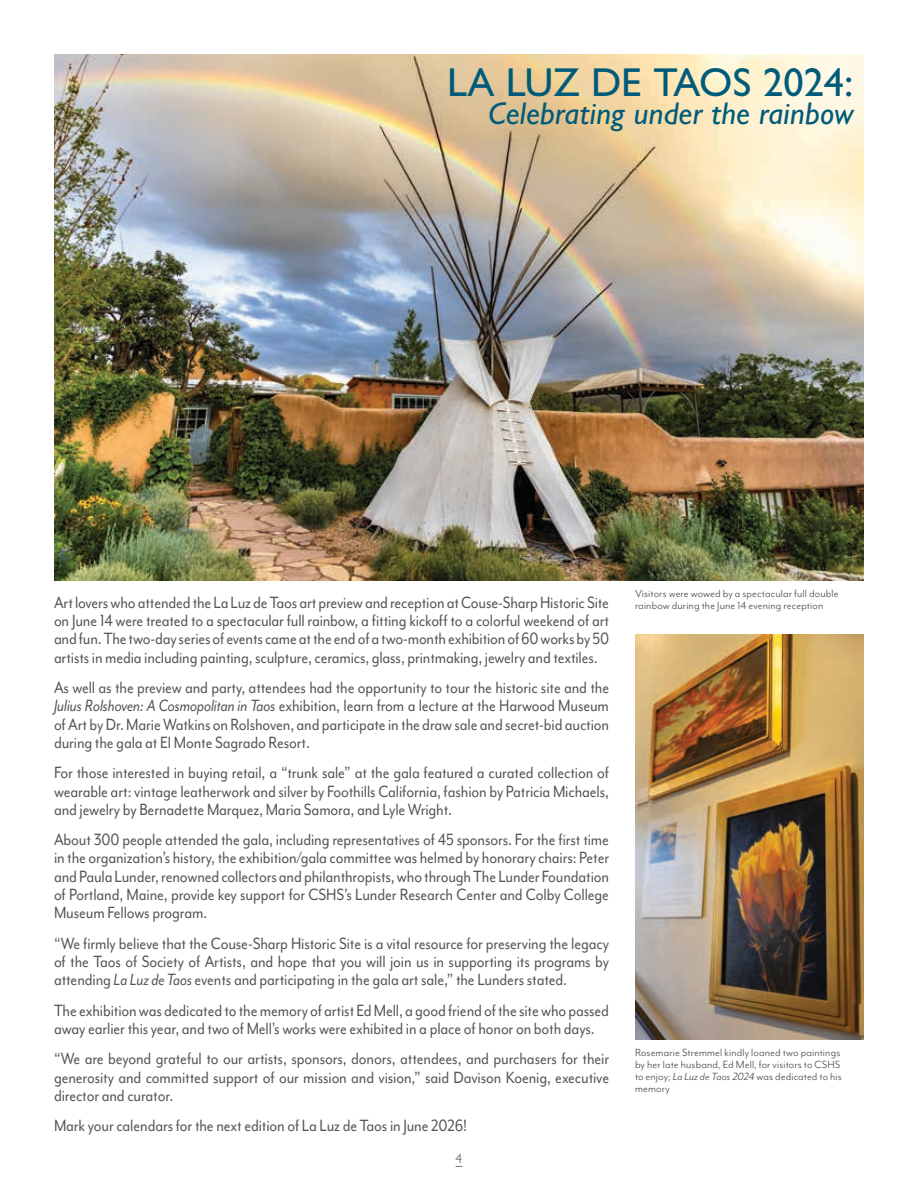
<style>
.page{position:relative;width:918px;height:1188px;background:#fff}
.page>*{position:absolute;margin:0;border:0;box-sizing:border-box;transform-origin:0 0}
.t1{font:500 40.5px "Gill Sans Nova";color:#005b7b}
.t2{font:italic 500 31.5px "Gill Sans Nova";color:#005b7b}
.t3{font:18.75px/18.3px "Mr Eaves Mod OT";letter-spacing:-.01em;color:#535456;text-align:justify;scale:.88 1}
.t4{font:13.5px "Gill Sans Nova";color:#77797b}
.t5{font:12px/12px "Mr Eaves Mod OT";letter-spacing:.01em;color:#414142}
.s1{font-style:italic}
</style>
<div class="page">
<img style="left:54px;top:54px;width:810px;height:527px">
<img style="left:635px;top:634px;width:229px;height:406px">
<h1 class="t1" style="left:447px;top:57px;width:408px">LA LUZ DE TAOS 2024:</h1>
<h2 class="t2" style="left:488px;top:94px;width:367px">Celebrating under the rainbow</h2>
<p class="t3" style="left:54px;top:593px;width:632px">Art lovers who attended the La Luz de Taos art preview and reception at Couse-Sharp Historic Site on June 14 were treated to a spectacular full rainbow, a fitting kickoff to a colorful weekend of art and fun. The two-day series of events came at the end of a two-month exhibition of 60 works by 50 artists in media including painting, sculpture, ceramics, glass, printmaking, jewelry and textiles.</p>
<p class="t3" style="left:54px;top:678px;width:632px">As well as the preview and party, attendees had the opportunity to tour the historic site and the <span class="s1">Julius Rolshoven: A Cosmopolitan in Taos</span> exhibition, learn from a lecture at the Harwood Museum of Art by Dr. Marie Watkins on Rolshoven, and participate in the draw sale and secret-bid auction during the gala at El Monte Sagrado Resort.</p>
<p class="t3" style="left:54px;top:763px;width:632px">For those interested in buying retail, a “trunk sale” at the gala featured a curated collection of wearable art: vintage leatherwork and silver by Foothills California, fashion by Patricia Michaels, and jewelry by Bernadette Marquez, Maria Samora, and Lyle Wright.</p>
<p class="t3" style="left:54px;top:830px;width:632px">About 300 people attended the gala, including representatives of 45 sponsors. For the first time in the organization’s history, the exhibition/gala committee was helmed by honorary chairs: Peter and Paula Lunder, renowned collectors and philanthropists, who through The Lunder Foundation of Portland, Maine, provide key support for CSHS’s Lunder Research Center and Colby College Museum Fellows program.</p>
<p class="t3" style="left:54px;top:934px;width:632px">“We firmly believe that the Couse-Sharp Historic Site is a vital resource for preserving the legacy of the Taos of Society of Artists, and hope that you will join us in supporting its programs by attending <span class="s1">La Luz de Taos</span> events and participating in the gala art sale,” the Lunders stated.</p>
<p class="t3" style="left:54px;top:1001px;width:632px">The exhibition was dedicated to the memory of artist Ed Mell, a good friend of the site who passed away earlier this year, and two of Mell’s works were exhibited in a place of honor on both days.</p>
<p class="t3" style="left:54px;top:1049px;width:632px">“We are beyond grateful to our artists, sponsors, donors, attendees, and purchasers for their generosity and committed support of our mission and vision,” said Davison Koenig, executive director and curator.</p>
<p class="t3" style="left:54px;top:1116px;width:471px">Mark your calendars for the next edition of La Luz de Taos in June 2026!</p>
<p class="t4" style="left:456px;top:1150px;width:8px">4</p>
<p class="t5" style="left:635px;top:588px;width:205px">Visitors were wowed by a spectacular full double rainbow during the June 14 evening reception</p>
<p class="t5" style="left:635px;top:1047px;width:208px">Rosemarie Stremmel kindly loaned two paintings by her late husband, Ed Mell, for visitors to CSHS to enjoy; <span class="s1">La Luz de Taos 2024</span> was dedicated to his memory</p>
</div>
